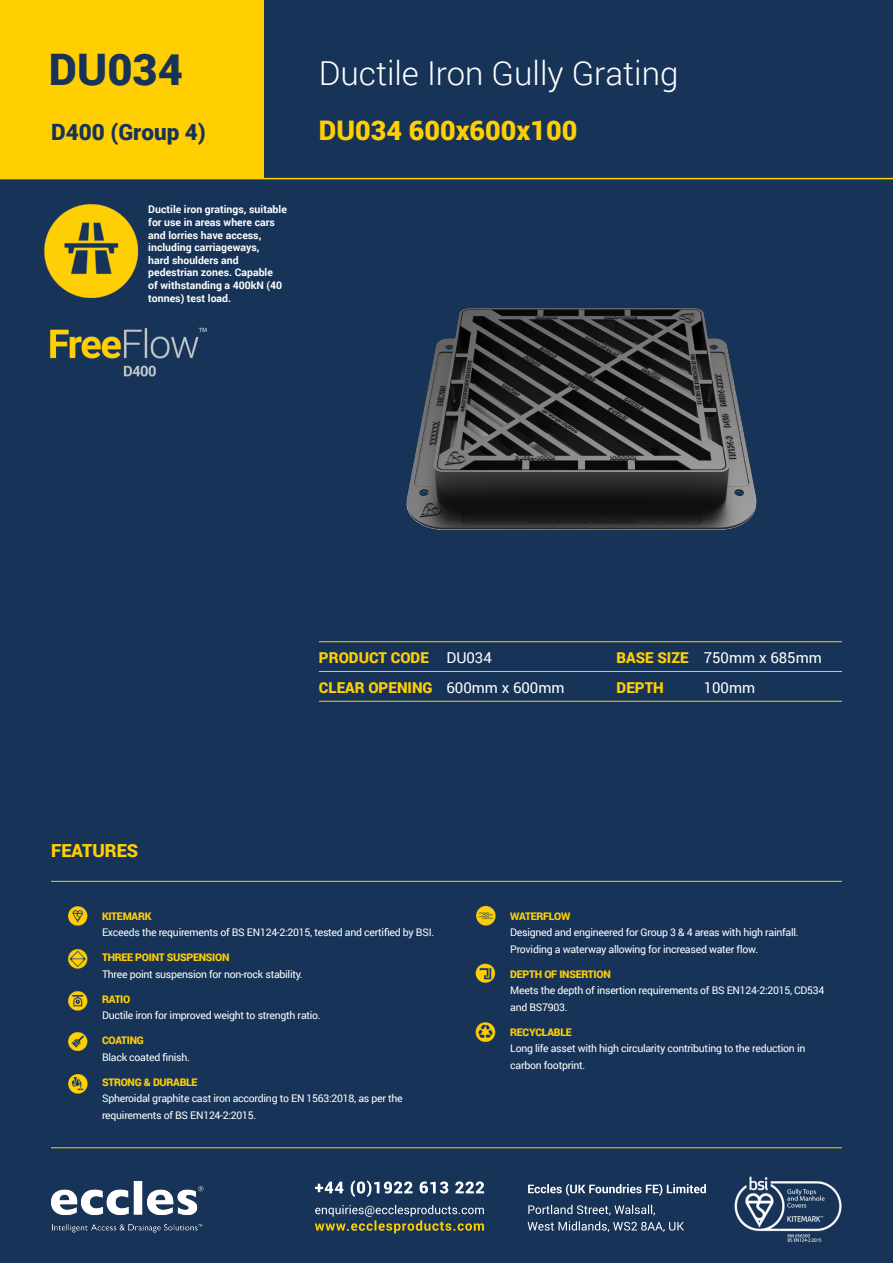
<style>
.page{position:relative;width:893px;height:1263px;background:#173458}
.page>*{position:absolute;margin:0;border:0;box-sizing:border-box;transform-origin:0 0}
.t1{font:900 43.5px "Roboto";color:#173458}
.t2{font:300 33px "Roboto";color:#fff}
.t3{font:900 27px "Roboto";color:#ffcf01}
.t4{font:900 22.5px "Roboto";color:#173458}
.t5{font:900 18px "Roboto";color:#ffcf01}
.t6{font:900 15px/29.7px "Roboto";color:#ffcf01}
.t7{font:15px/29.7px "Roboto";color:#fff}
.t8{font:10.5px/16.5px "Roboto";letter-spacing:-.025em;color:#fff}
.t9{font:700 10.5px/12.6px "Roboto";color:#fff}
.s1{font-weight:900;color:#ffcf01}
</style>
<div class="page">
<img style="left:50px;top:1181px;width:154px;height:52px">
<hr style="left:51px;top:1147px;width:791px;height:1px;background:#ffcf01">
<img style="left:734px;top:1176px;width:108px;height:66px">
<hr style="left:0;top:178px;width:893px;height:1px;background:#ffcf01">
<div style="left:0;top:0;width:264px;height:179px;background:#ffcf01"></div>
<svg style="left:315px;top:1205px;width:169px;height:28px"></svg>
<svg style="left:315px;top:1180px;width:169px;height:17px"></svg>
<svg style="left:528px;top:1221px;width:156px;height:11px"></svg>
<svg style="left:528px;top:1205px;width:127px;height:10px"></svg>
<svg style="left:528px;top:1184px;width:178px;height:12px"></svg>
<img style="left:406px;top:308px;width:351px;height:222px">
<hr style="left:319px;top:701px;width:523px;height:1px;background:#ffcf01">
<hr style="left:319px;top:671px;width:523px;height:1px;background:#ffcf01">
<hr style="left:319px;top:641px;width:523px;height:1px;background:#ffcf01">
<img style="left:44px;top:204px;width:95px;height:94px">
<img style="left:50px;top:327px;width:157px;height:50px">
<hr style="left:51px;top:881px;width:791px;height:1px;background:#ffcf01">
<img style="left:68px;top:906px;width:20px;height:20px">
<img style="left:475px;top:963px;width:21px;height:20px">
<img style="left:68px;top:949px;width:20px;height:20px">
<img style="left:475px;top:1022px;width:21px;height:20px">
<img style="left:68px;top:991px;width:20px;height:20px">
<img style="left:68px;top:1032px;width:20px;height:20px">
<img style="left:68px;top:1074px;width:20px;height:20px">
<img style="left:476px;top:905px;width:20px;height:21px">
<p class="t1" style="left:49px;top:39px;width:136px">DU034</p>
<p class="t4" style="left:51px;top:116px;width:156px">D400 (Group 4)</p>
<p class="t9" style="left:148px;top:203px;width:140px">Ductile iron gratings, suitable for use in areas where cars and lorries have access, including carriageways,<br>hard shoulders and pedestrian zones. Capable<br>of withstanding a 400kN (40 tonnes) test load.</p>
<p class="t2" style="left:319px;top:50px;width:361px">Ductile Iron Gully Grating</p>
<p class="t3" style="left:319px;top:112px;width:260px">DU034 600x600x100</p>
<p class="t5" style="left:51px;top:837px;width:89px">FEATURES</p>
<p class="t6" style="left:319px;top:642px;width:115px">PRODUCT CODE<br>CLEAR OPENING</p>
<p class="t6" style="left:617px;top:642px;width:74px">BASE SIZE<br>DEPTH</p>
<p class="t7" style="left:446px;top:642px;width:120px">DU034<br>600mm x 600mm</p>
<p class="t7" style="left:704px;top:642px;width:120px">750mm x 685mm</p>
<p class="t7" style="left:704px;top:672px;width:53px">100mm</p>
<p class="t8" style="left:102px;top:907px;width:334px"><span class="s1">KITEMARK<br></span>Exceeds the requirements of BS EN124-2:2015, tested and certified by BSI.</p>
<p class="t8" style="left:102px;top:949px;width:202px"><span class="s1">THREE POINT SUSPENSION<br></span>Three point suspension for non-rock stability.</p>
<p class="t8" style="left:102px;top:990px;width:220px"><span class="s1">RATIO<br></span>Ductile iron for improved weight to strength ratio.</p>
<p class="t8" style="left:102px;top:1032px;width:89px"><span class="s1">COATING<br></span>Black coated finish.</p>
<p class="t8" style="left:102px;top:1073px;width:302px"><span class="s1">STRONG &amp; DURABLE<br></span>Spheroidal graphite cast iron according to EN 1563:2018, as per the requirements of BS EN124-2:2015.</p>
<p class="t8" style="left:510px;top:907px;width:290px"><span class="s1">WATERFLOW<br></span>Designed and engineered for Group 3 &amp; 4 areas with high rainfall.<br>Providing a waterway allowing for increased water flow.</p>
<p class="t8" style="left:510px;top:965px;width:316px"><span class="s1">DEPTH OF INSERTION<br></span>Meets the depth of insertion requirements of BS EN124-2:2015, CD534 and BS7903.</p>
<p class="t8" style="left:510px;top:1023px;width:297px"><span class="s1">RECYCLABLE<br></span>Long life asset with high circularity contributing to the reduction in carbon footprint.</p>
</div>
